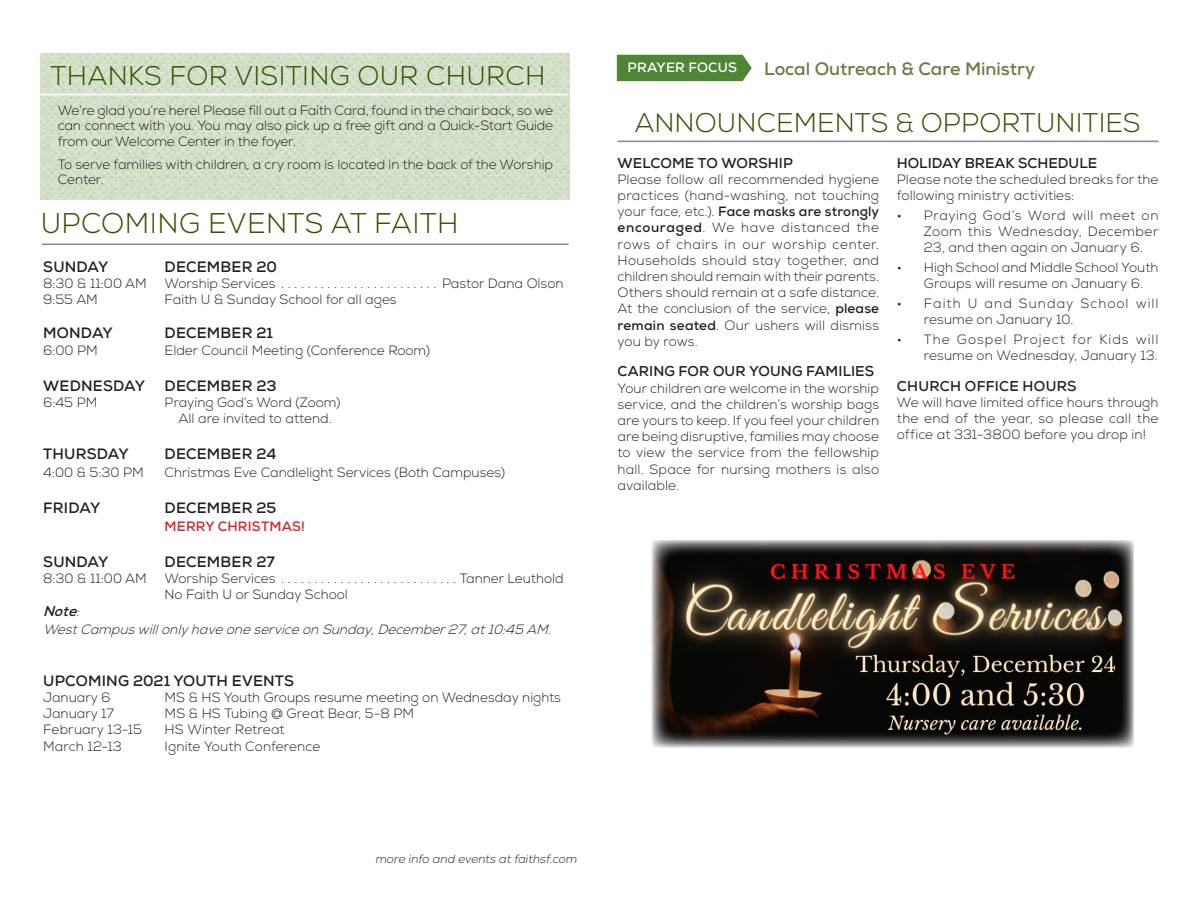
<style>
.page{position:relative;width:1188px;height:918px;background:#fff}
.page>*{position:absolute;margin:0;border:0;box-sizing:border-box;transform-origin:0 0}
.t1{font:300 28.5px "Nexa";letter-spacing:.015em;color:#355000}
.t2{font:300 27px "Nexa";letter-spacing:.005em;color:#355000}
.t3{font:700 18px "Nexa";color:#677c40}
.t4{font:700 15px "Nexa";letter-spacing:.015em;color:#231f20}
.t5{font:700 14.25px "Nexa";letter-spacing:.005em;color:#231f20}
.t6{font:italic 700 14.25px "Nexa";color:#231f20}
.t7{font:300 13.5px/16.2px "Nexa";color:#231f20;text-align:justify}
.t8{font:italic 300 13.5px "Nexa";color:#231f20}
.t9{font:300 13.5px/16.2px "Nexa";letter-spacing:.05em;color:#231f20;text-align:right}
.t10{font:300 13.5px/16.2px "Nexa";letter-spacing:.07em;color:#231f20}
.t11{font:700 13.5px "Nexa";letter-spacing:.015em;color:#d1232a}
.t12{font:700 13.5px "Nexa";letter-spacing:.015em;color:#fff}
.t13{font:italic 300 12px "Nexa";color:#231f20}
.s1{font-weight:300}
.s2{font-weight:700}
</style>
<div class="page">
<img style="left:41px;top:53px;width:529px;height:146px">
<div style="left:617px;top:55px;width:135px;height:26px;background:#4e8635"></div>
<hr style="left:617px;top:141px;width:542px;height:1px;background:#898989">
<hr style="left:42px;top:244px;width:527px;height:1px;background:#898989">
<hr style="left:39px;top:94px;width:529px;height:1px;background:#fff">
<img style="left:652px;top:540px;width:482px;height:207px">
<p class="t2" style="left:50px;top:60px;width:496px">THANKS FOR VISITING OUR CHURCH</p>
<p class="t7" style="left:58px;top:103px;width:497px;line-height:15.6px">We’re glad you’re here! Please fill out a Faith Card, found in the chair back, so we can connect with you. You may also pick up a free gift and a Quick-Start Guide from our Welcome Center in the foyer.</p>
<p class="t7" style="left:58px;top:157px;width:497px;line-height:15px">To serve families with children, a cry room is located in the back of the Worship<br>Center.</p>
<p class="t1" style="left:41px;top:207px;width:419px">UPCOMING EVENTS AT FAITH</p>
<p class="t4" style="left:43px;top:257px;width:67px">SUNDAY</p>
<p class="t4" style="left:165px;top:257px;width:114px">DECEMBER 20</p>
<p class="t7" style="left:43px;top:276px;width:105px">8:30 &amp; 11:00 AM</p>
<p class="t7" style="left:165px;top:276px;width:118px">Worship Services.........................</p>
<p class="t7" style="left:442px;top:276px;width:123px">Pastor Dana Olson</p>
<p class="t7" style="left:43px;top:292px;width:56px">9:55 AM</p>
<p class="t7" style="left:165px;top:292px;width:234px">Faith U &amp; Sunday School for all ages</p>
<p class="t4" style="left:43px;top:324px;width:71px">MONDAY</p>
<p class="t4" style="left:165px;top:324px;width:110px">DECEMBER 21</p>
<p class="t7" style="left:43px;top:342px;width:56px">6:00 PM</p>
<p class="t7" style="left:165px;top:342px;width:267px">Elder Council Meeting (Conference Room)</p>
<p class="t4" style="left:43px;top:376px;width:103px">WEDNESDAY</p>
<p class="t4" style="left:165px;top:376px;width:113px">DECEMBER 23</p>
<p class="t7" style="left:43px;top:394px;width:56px">6:45 PM</p>
<p class="t7" style="left:165px;top:394px;width:177px">Praying God’s Word (Zoom)</p>
<p class="t7" style="left:179px;top:411px;width:155px">All are invited to attend.</p>
<p class="t4" style="left:43px;top:444px;width:87px">THURSDAY</p>
<p class="t4" style="left:165px;top:444px;width:113px">DECEMBER 24</p>
<p class="t7" style="left:43px;top:465px;width:102px">4:00 &amp; 5:30 PM</p>
<p class="t7" style="left:165px;top:465px;width:342px">Christmas Eve Candlelight Services (Both Campuses)</p>
<p class="t4" style="left:43px;top:498px;width:59px">FRIDAY</p>
<p class="t4" style="left:165px;top:498px;width:113px">DECEMBER 25</p>
<p class="t11" style="left:165px;top:518px;width:142px">MERRY CHRISTMAS!</p>
<p class="t4" style="left:43px;top:552px;width:67px">SUNDAY</p>
<p class="t4" style="left:165px;top:552px;width:112px">DECEMBER 27</p>
<p class="t7" style="left:43px;top:571px;width:105px">8:30 &amp; 11:00 AM</p>
<p class="t7" style="left:165px;top:571px;width:118px">Worship Services............................</p>
<p class="t7" style="left:460px;top:571px;width:105px">Tanner Leuthold</p>
<p class="t7" style="left:165px;top:587px;width:185px">No Faith U or Sunday School</p>
<p class="t6" style="left:43px;top:602px;width:43px">Note<span class="s1">:</span></p>
<p class="t8" style="left:43px;top:621px;width:514px">WestCampuswillonlyhaveoneserviceonSunday,December27,at10:45 AM.</p>
<p class="t4" style="left:43px;top:671px;width:252px">UPCOMING 2021 YOUTH EVENTS</p>
<p class="t7" style="left:43px;top:690px;width:69px">January 6</p>
<p class="t7" style="left:165px;top:690px;width:398px">MS &amp; HS Youth Groups resume meeting on Wednesday nights</p>
<p class="t7" style="left:43px;top:706px;width:73px">January 17</p>
<p class="t7" style="left:165px;top:706px;width:251px">MS &amp; HS Tubing @ Great Bear, 5-8 PM</p>
<p class="t7" style="left:43px;top:722px;width:101px">February 13-15</p>
<p class="t7" style="left:165px;top:722px;width:122px">HS Winter Retreat</p>
<p class="t7" style="left:43px;top:738px;width:80px">March 12-13</p>
<p class="t7" style="left:165px;top:738px;width:157px">Ignite Youth Conference</p>
<p class="t13" style="left:375px;top:852px;width:206px">more info and events atfaithsf.com</p>
<p class="t12" style="left:628px;top:59px;width:111px">PRAYER FOCUS</p>
<p class="t3" style="left:764px;top:57px;width:272px">Local Outreach &amp; Care Ministry</p>
<p class="t2" style="left:634px;top:107px;width:508px">ANNOUNCEMENTS &amp; OPPORTUNITIES</p>
<p class="t5" style="left:617px;top:154px;width:177px">WELCOME TO WORSHIP</p>
<p class="t7" style="left:617px;top:172px;width:263px">Please follow all recommended hygiene practices (hand-washing, not touching your face, etc.). <span class="s2">Face masks are strongly encouraged</span>. We have distanced the rows of chairs in our worship center.<br>Households should stay together, and children should remain with their parents.<br>Others should remain at a safe distance.<br>At the conclusion of the service, <span class="s2">please remain seated</span>. Our ushers will dismiss you by rows.</p>
<p class="t5" style="left:617px;top:362px;width:258px">CARING FOR OUR YOUNG FAMILIES</p>
<p class="t7" style="left:617px;top:380px;width:263px">Your children are welcome in the worship service, and the children’s worship bags are yours to keep. If you feel your children are being disruptive, families may choose to view the service from the fellowship hall. Space for nursing mothers is also available.</p>
<p class="t5" style="left:897px;top:154px;width:202px">HOLIDAY BREAK SCHEDULE</p>
<p class="t7" style="left:897px;top:172px;width:263px">Please note the scheduled breaks for the following ministry activities:</p>
<p class="t7" style="left:924px;top:207px;width:236px;text-indent:-27px">• Praying God’s Word will meet on Zoom this Wednesday, December 23, and then again on January 6.</p>
<p class="t7" style="left:924px;top:260px;width:236px;text-indent:-27px">• High School and Middle School Youth<br>Groups will resume on January 6.</p>
<p class="t10" style="left:924px;top:295px;width:236px;text-indent:-27px">• Faith U and Sunday School will resume on January 10.</p>
<p class="t9" style="left:897px;top:331px;width:263px">• The Gospel Project for Kids will resume on Wednesday, January 13.</p>
<p class="t5" style="left:897px;top:376px;width:181px">CHURCH OFFICE HOURS</p>
<p class="t7" style="left:897px;top:394px;width:263px">We will have limited office hours through the end of the year, so please call the office at 331-3800 before you drop in!</p>
</div>
